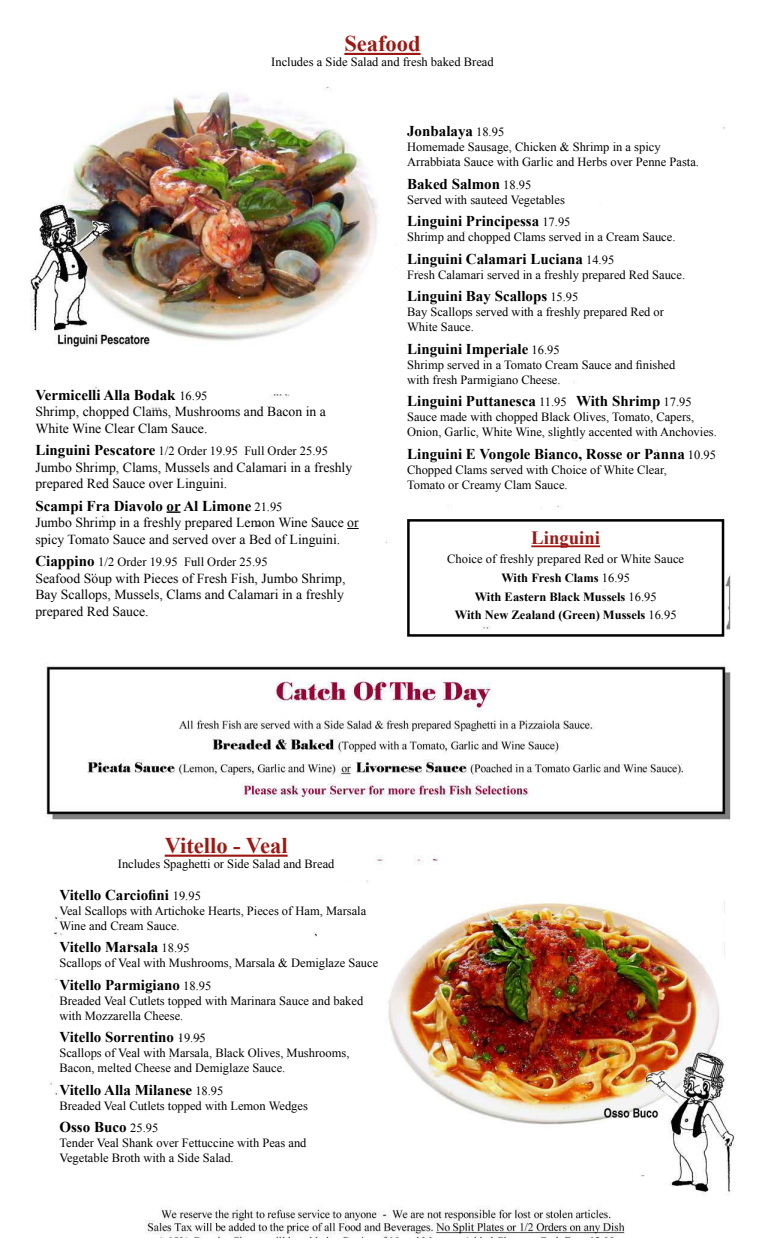
<style>
.page{position:relative;width:765px;height:1260px;background:#fff}
.page>*{position:absolute;margin:0;border:0;box-sizing:border-box;transform-origin:0 0}
.t1{font:700 22.5px "Times New Roman";color:#9e1813}
.t2{font:700 18.75px "Times New Roman";color:#9e1813}
.t3{font:700 15px "Times New Roman";color:#000}
.t4{font:13.75px/16.5px "Times New Roman";color:#000}
.t5{font:12.5px/15px "Times New Roman";color:#000}
.t6{font:700 12.5px/18.8px "Times New Roman";color:#000;text-align:center}
.s1{font-weight:400;font-size:12.5px}
.s2{font-weight:700;font-size:15px}
.s3{font-weight:400}
</style>
<div class="page">
<img style="left:30px;top:52px;width:705px;height:1186px">
<hr style="left:344px;top:53px;width:77px;height:2px;background:#9e1813">
<svg style="left:167px;top:511px;width:13px;height:2px"></svg>
<svg style="left:347px;top:528px;width:12px;height:1px"></svg>
<hr style="left:531px;top:545px;width:69px;height:2px;background:#9e1813">
<div style="left:407px;top:519px;width:317px;height:118px;border:2px solid #000"></div>
<hr style="left:165px;top:855px;width:123px;height:2px;background:#9e1813">
<h1 class="t1" style="left:344px;top:28px;width:78px">Seafood</h1>
<p class="t5" style="left:271px;top:55px;width:224px">Includes a Side Salad and fresh baked Bread</p>
<p class="t3" style="left:35px;top:384px;width:174px">Vermicelli Alla Bodak <span class="s1">16.95</span></p>
<p class="t4" style="left:35px;top:403px;width:292px">Shrimp, chopped Clams, Mushrooms and Bacon in a<br>White Wine Clear Clam Sauce.</p>
<p class="t5" style="left:35px;top:443px;width:294px"><span class="s2">Linguini Pescatore</span> 1/2 Order 19.95 Full Order 25.95</p>
<p class="t4" style="left:35px;top:458px;width:319px">Jumbo Shrimp, Clams, Mussels and Calamari in a freshly prepared Red Sauce over Linguini.</p>
<p class="t3" style="left:35px;top:495px;width:249px">Scampi Fra Diavolo or Al Limone <span class="s1">21.95</span></p>
<p class="t4" style="left:35px;top:514px;width:325px">Jumbo Shrimp in a freshly prepared Lemon Wine Sauce or spicy Tomato Sauce and served over a Bed of Linguini.</p>
<p class="t5" style="left:35px;top:554px;width:234px"><span class="s2">Ciappino</span> 1/2 Order 19.95 Full Order 25.95</p>
<p class="t4" style="left:35px;top:569px;width:312px;text-align:justify">Seafood Soup with Pieces of Fresh Fish, Jumbo Shrimp, Bay Scallops, Mussels, Clams and Calamari in a freshly prepared Red Sauce.</p>
<p class="t3" style="left:407px;top:121px;width:99px">Jonbalaya <span class="s1">18.95</span></p>
<p class="t5" style="left:407px;top:139px;width:293px">Homemade Sausage, Chicken &amp; Shrimp in a spicy<br>Arrabbiata Sauce with Garlic and Herbs over Penne Pasta.</p>
<p class="t3" style="left:407px;top:173px;width:126px">Baked Salmon <span class="s1">18.95</span></p>
<p class="t5" style="left:407px;top:192px;width:159px">Served with sauteed Vegetables</p>
<p class="t3" style="left:407px;top:211px;width:165px">Linguini Principessa <span class="s1">17.95</span></p>
<p class="t5" style="left:407px;top:229px;width:270px">Shrimp and chopped Clams served in a Cream Sauce.</p>
<p class="t3" style="left:407px;top:248px;width:209px">Linguini Calamari Luciana <span class="s1">14.95</span></p>
<p class="t5" style="left:407px;top:267px;width:280px">Fresh Calamari served in a freshly prepared Red Sauce.</p>
<p class="t3" style="left:407px;top:286px;width:173px">Linguini Bay Scallops <span class="s1">15.95</span></p>
<p class="t5" style="left:407px;top:304px;width:258px">Bay Scallops served with a freshly prepared Red or<br>White Sauce.</p>
<p class="t3" style="left:407px;top:338px;width:154px">Linguini Imperiale <span class="s1">16.95</span></p>
<p class="t5" style="left:407px;top:357px;width:270px">Shrimp served in a Tomato Cream Sauce and finished with fresh Parmigiano Cheese.</p>
<p class="t3" style="left:407px;top:391px;width:286px">Linguini Puttanesca <span class="s1">11.95</span> With Shrimp <span class="s1">17.95</span></p>
<p class="t5" style="left:407px;top:409px;width:311px">Sauce made with chopped Black Olives, Tomato, Capers,<br>Onion, Garlic, White Wine, slightly accented with Anchovies.</p>
<p class="t3" style="left:407px;top:443px;width:310px">Linguini E Vongole Bianco, Rosse or Panna <span class="s1">10.95</span></p>
<p class="t5" style="left:407px;top:462px;width:261px">Chopped Clams served with Choice of White Clear,<br>Tomato or Creamy Clam Sauce.</p>
<h2 class="t2" style="left:531px;top:525px;width:70px">Linguini</h2>
<p class="t6" style="left:447px;top:549px;width:238px"><span class="s3">Choice of freshly prepared Red or White Sauce </span>With Fresh Clams <span class="s3">16.95<br></span>With Eastern Black Mussels <span class="s3">16.95<br></span>With New Zealand (Green) Mussels <span class="s3">16.95</span></p>
<h1 class="t1" style="left:165px;top:830px;width:124px">Vitello - Veal</h1>
<p class="t5" style="left:118px;top:856px;width:218px">Includes Spaghetti or Side Salad and Bread</p>
<p class="t3" style="left:59px;top:884px;width:143px">Vitello Carciofini <span class="s1">19.95</span></p>
<p class="t5" style="left:59px;top:903px;width:308px">Veal Scallops with Artichoke Hearts, Pieces of Ham, Marsala<br>Wine and Cream Sauce.</p>
<p class="t3" style="left:59px;top:937px;width:132px">Vitello Marsala <span class="s1">18.95</span></p>
<p class="t5" style="left:59px;top:955px;width:320px">Scallops of Veal with Mushrooms, Marsala &amp; Demiglaze Sauce</p>
<p class="t3" style="left:59px;top:974px;width:153px">Vitello Parmigiano <span class="s1">18.95</span></p>
<p class="t5" style="left:59px;top:993px;width:305px">Breaded Veal Cutlets topped with Marinara Sauce and baked with Mozzarella Cheese.</p>
<p class="t3" style="left:59px;top:1027px;width:148px">Vitello Sorrentino <span class="s1">19.95</span></p>
<p class="t5" style="left:59px;top:1045px;width:292px">Scallops of Veal with Marsala, Black Olives, Mushrooms,<br>Bacon, melted Cheese and Demiglaze Sauce.</p>
<p class="t3" style="left:59px;top:1079px;width:166px">Vitello Alla Milanese <span class="s1">18.95</span></p>
<p class="t5" style="left:59px;top:1098px;width:250px">Breaded Veal Cutlets topped with Lemon Wedges</p>
<p class="t3" style="left:59px;top:1117px;width:100px">Osso Buco <span class="s1">25.95</span></p>
<p class="t5" style="left:59px;top:1135px;width:249px">Tender Veal Shank over Fettuccine with Peas and<br>Vegetable Broth with a Side Salad.</p>
</div>
